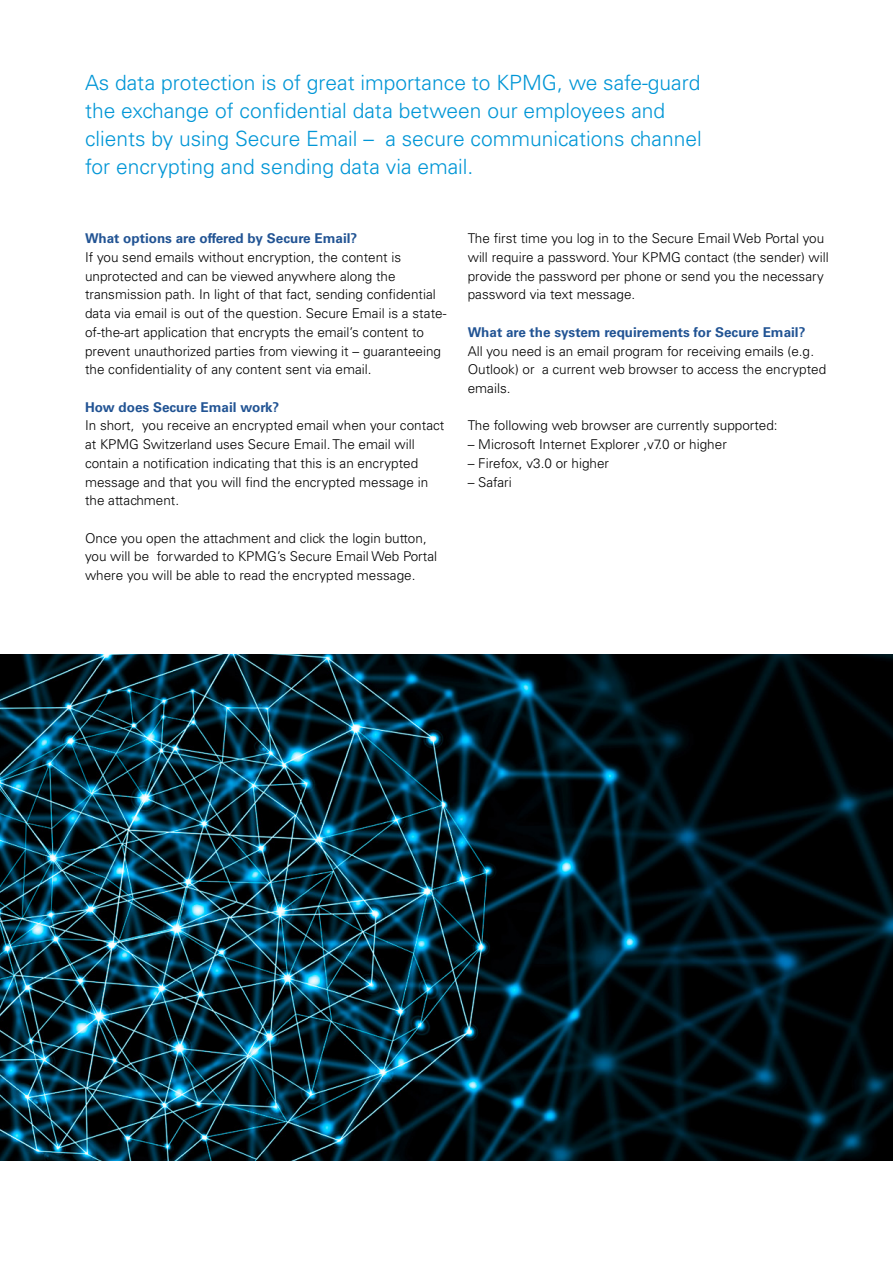
<style>
.page{position:relative;width:893px;height:1263px;background:#fff}
.page>*{position:absolute;margin:0;border:0;box-sizing:border-box;transform-origin:0 0}
.t1{font:300 21px/28px "Univers LT Std";color:#0096d6}
.t2{font:300 13.5px/18.8px "Univers LT Std";color:#000}
.t3{font:700 13.5px "Univers LT Std";color:#225494}
</style>
<div class="page">
<img style="left:0;top:655px;width:893px;height:505px">
<h1 class="t1" style="left:85px;top:68px;width:618px">As data protection is of great importance to KPMG, we safe-guard the exchange of confidential data between our employees and clients by using Secure Email – a secure communications channel for encrypting and sending data via email.</h1>
<p class="t3" style="left:85px;top:231px;width:274px">What options are offered by Secure Email?</p>
<p class="t2" style="left:85px;top:248px;width:363px">If you send emails without encryption, the content is unprotected and can be viewed anywhere along the transmission path. In light of that fact, sending confidential data via email is out of the question. Secure Email is a state&shy;of-the-art application that encrypts the email’s content to prevent unauthorized parties from viewing it – guaranteeing the confidentiality of any content sent via email.</p>
<p class="t3" style="left:85px;top:399px;width:196px">How does Secure Email work?</p>
<p class="t2" style="left:85px;top:416px;width:361px">In short, you receive an encrypted email when your contact at KPMG Switzerland uses Secure Email. The email will contain a notification indicating that this is an encrypted message and that you will find the encrypted message in the attachment.</p>
<p class="t2" style="left:85px;top:528px;width:354px">Once you open the attachment and click the login button, you will be forwarded to KPMG’s Secure Email Web Portal where you will be able to read the encrypted message.</p>
<p class="t2" style="left:468px;top:229px;width:363px">The first time you log in to the Secure Email Web Portal you will require a password. Your KPMG contact (the sender) will provide the password per phone or send you the necessary password via text message.</p>
<p class="t3" style="left:468px;top:324px;width:339px">What are the system requirements for Secure Email?</p>
<p class="t2" style="left:468px;top:341px;width:360px">All you need is an email program for receiving emails (e.g.<br>Outlook) or a current web browser to access the encrypted emails.</p>
<p class="t2" style="left:468px;top:416px;width:311px">The following web browser are currently supported:</p>
<p class="t2" style="left:468px;top:435px;width:261px">– Microsoft Internet Explorer ,v7.0 or higher</p>
<p class="t2" style="left:468px;top:454px;width:143px">– Firefox, v3.0 or higher</p>
<p class="t2" style="left:468px;top:472px;width:45px">– Safari</p>
</div>
